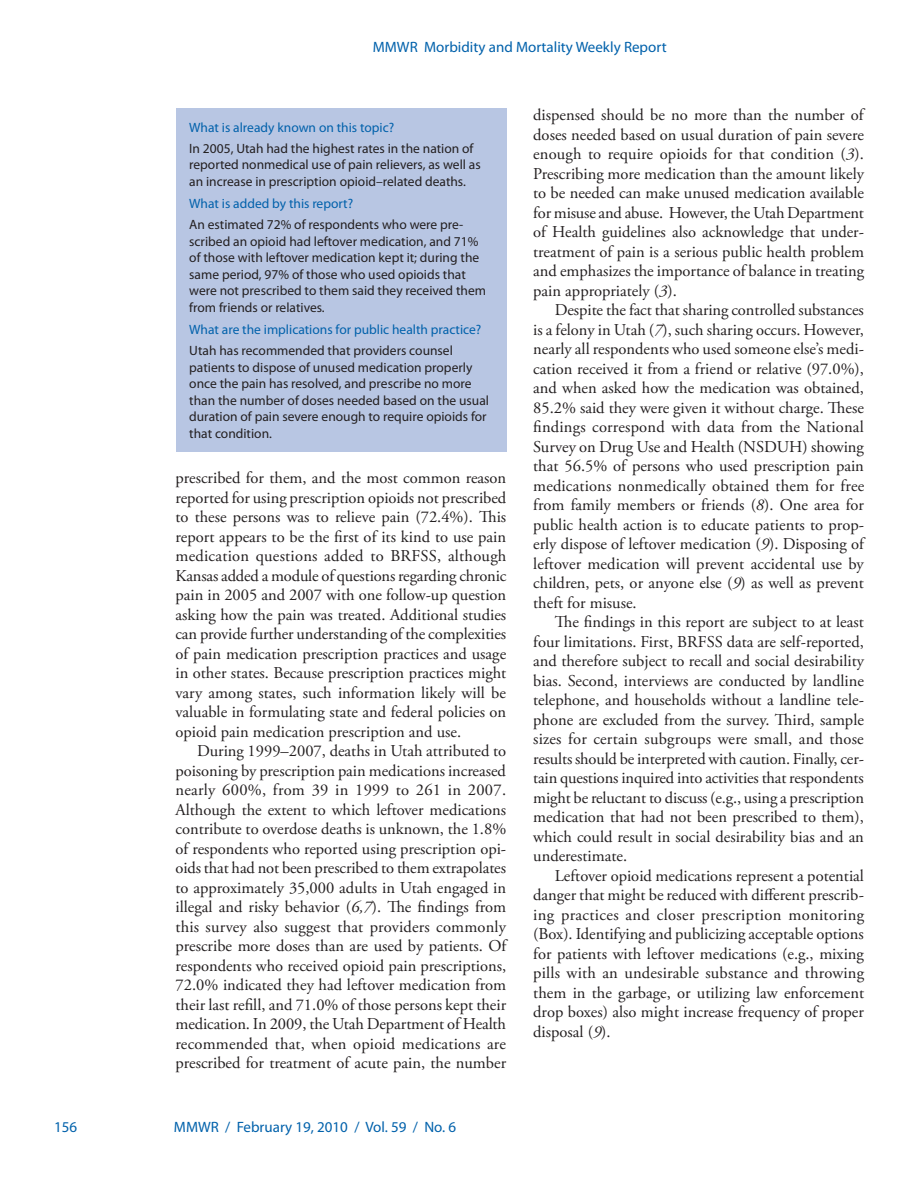
<style>
.page{position:relative;width:918px;height:1188px;background:#fff}
.page>*{position:absolute;margin:0;border:0;box-sizing:border-box;transform-origin:0 0}
.Body_Text{font:16.5px/19.5px "Adobe Garamond Pro";color:#231f20;text-align:justify}
.Header_-_Left{font:15px "Myriad Pro";color:#0161ab}
.FB_answer{font:13.5px/16.5px "Myriad Pro";color:#231f20}
.FB_question{font:13.5px "Myriad Pro";color:#0161ab}
.s1{font-style:italic}
</style>
<div class="page">
<div style="left:176px;top:108px;width:330px;height:343px;background:#b8c6e3"></div>
<p class="Header_-_Left" style="left:373px;top:38px;width:295px">MMWR Morbidity and Mortality Weekly Report</p>
<p class="FB_question" style="left:189px;top:119px;width:206px">What is already known on this topic?</p>
<p class="FB_answer" style="left:189px;top:140px;width:293px">In 2005, Utah had the highest rates in the nation of reported nonmedical use of pain relievers, as well as an increase in prescription opioid–related deaths.</p>
<p class="FB_question" style="left:189px;top:195px;width:165px">What is added by this report?</p>
<p class="FB_answer" style="left:189px;top:216px;width:298px">An estimated 72% of respondents who were pre&shy;scribed an opioid had leftover medication, and 71% of those with leftover medication kept it; during the same period, 97% of those who used opioids that were not prescribed to them said they received them from friends or relatives.</p>
<p class="FB_question" style="left:189px;top:321px;width:294px">What are the implications for public health practice?</p>
<p class="FB_answer" style="left:189px;top:342px;width:301px">Utah has recommended that providers counsel patients to dispose of unused medication properly once the pain has resolved, and prescribe no more than the number of doses needed based on the usual duration of pain severe enough to require opioids for that condition.</p>
<p class="Body_Text" style="left:176px;top:469px;width:332px">prescribed for them, and the most common reason reported for using prescription opioids not prescribed to these persons was to relieve pain (72.4%). This report appears to be the first of its kind to use pain medication questions added to BRFSS, although Kansas added a module of questions regarding chronic pain in 2005 and 2007 with one follow-up question asking how the pain was treated. Additional studies can provide further understanding of the complexities of pain medication prescription practices and usage in other states. Because prescription practices might vary among states, such information likely will be valuable in formulating state and federal policies on opioid pain medication prescription and use.</p>
<p class="Body_Text" style="left:176px;top:742px;width:332px;text-indent:22px">During 1999–2007, deaths in Utah attributed to poisoning by prescription pain medications increased nearly 600%, from 39 in 1999 to 261 in 2007.<br>Although the extent to which leftover medications contribute to overdose deaths is unknown, the 1.8% of respondents who reported using prescription opi&shy;oids that had not been prescribed to them extrapolates to approximately 35,000 adults in Utah engaged in illegal and risky behavior (<span class="s1">6,7</span>). The findings from this survey also suggest that providers commonly prescribe more doses than are used by patients. Of respondents who received opioid pain prescriptions, 72.0% indicated they had leftover medication from their last refill, and 71.0% of those persons kept their medication. In 2009, the Utah Department of Health recommended that, when opioid medications are prescribed for treatment of acute pain, the number</p>
<p class="Header_-_Left" style="left:54px;top:1117px;width:25px">156</p>
<p class="Header_-_Left" style="left:174px;top:1117px;width:284px">MMWR / February 19, 2010 / Vol. 59 / No. 6</p>
<p class="Body_Text" style="left:533px;top:106px;width:332px">dispensed should be no more than the number of doses needed based on usual duration of pain severe enough to require opioids for that condition (<span class="s1">3</span>).<br>Prescribing more medication than the amount likely to be needed can make unused medication available for misuse and abuse. However, the Utah Department of Health guidelines also acknowledge that under&shy;treatment of pain is a serious public health problem and emphasizes the importance of balance in treating pain appropriately (<span class="s1">3</span>).</p>
<p class="Body_Text" style="left:533px;top:301px;width:333px;text-indent:22px">Despite the fact that sharing controlled substances is a felony in Utah (<span class="s1">7</span>), such sharing occurs. However, nearly all respondents who used someone else’s medi&shy;cation received it from a friend or relative (97.0%), and when asked how the medication was obtained, 85.2% said they were given it without charge. These findings correspond with data from the National Survey on Drug Use and Health (NSDUH) showing that 56.5% of persons who used prescription pain medications nonmedically obtained them for free from family members or friends (<span class="s1">8</span>). One area for public health action is to educate patients to prop&shy;erly dispose of leftover medication (<span class="s1">9</span>). Disposing of leftover medication will prevent accidental use by children, pets, or anyone else (<span class="s1">9</span>) as well as prevent theft for misuse.</p>
<p class="Body_Text" style="left:533px;top:613px;width:332px;text-indent:22px">The findings in this report are subject to at least four limitations. First, BRFSS data are self-reported, and therefore subject to recall and social desirability bias. Second, interviews are conducted by landline telephone, and households without a landline tele&shy;phone are excluded from the survey. Third, sample sizes for certain subgroups were small, and those results should be interpreted with caution. Finally, cer&shy;tain questions inquired into activities that respondents might be reluctant to discuss (e.g., using a prescription medication that had not been prescribed to them), which could result in social desirability bias and an underestimate.</p>
<p class="Body_Text" style="left:533px;top:866px;width:332px;text-indent:22px">Leftover opioid medications represent a potential danger that might be reduced with different prescrib&shy;ing practices and closer prescription monitoring (Box). Identifying and publicizing acceptable options for patients with leftover medications (e.g., mixing pills with an undesirable substance and throwing them in the garbage, or utilizing law enforcement drop boxes) also might increase frequency of proper disposal (<span class="s1">9</span>).</p>
</div>
